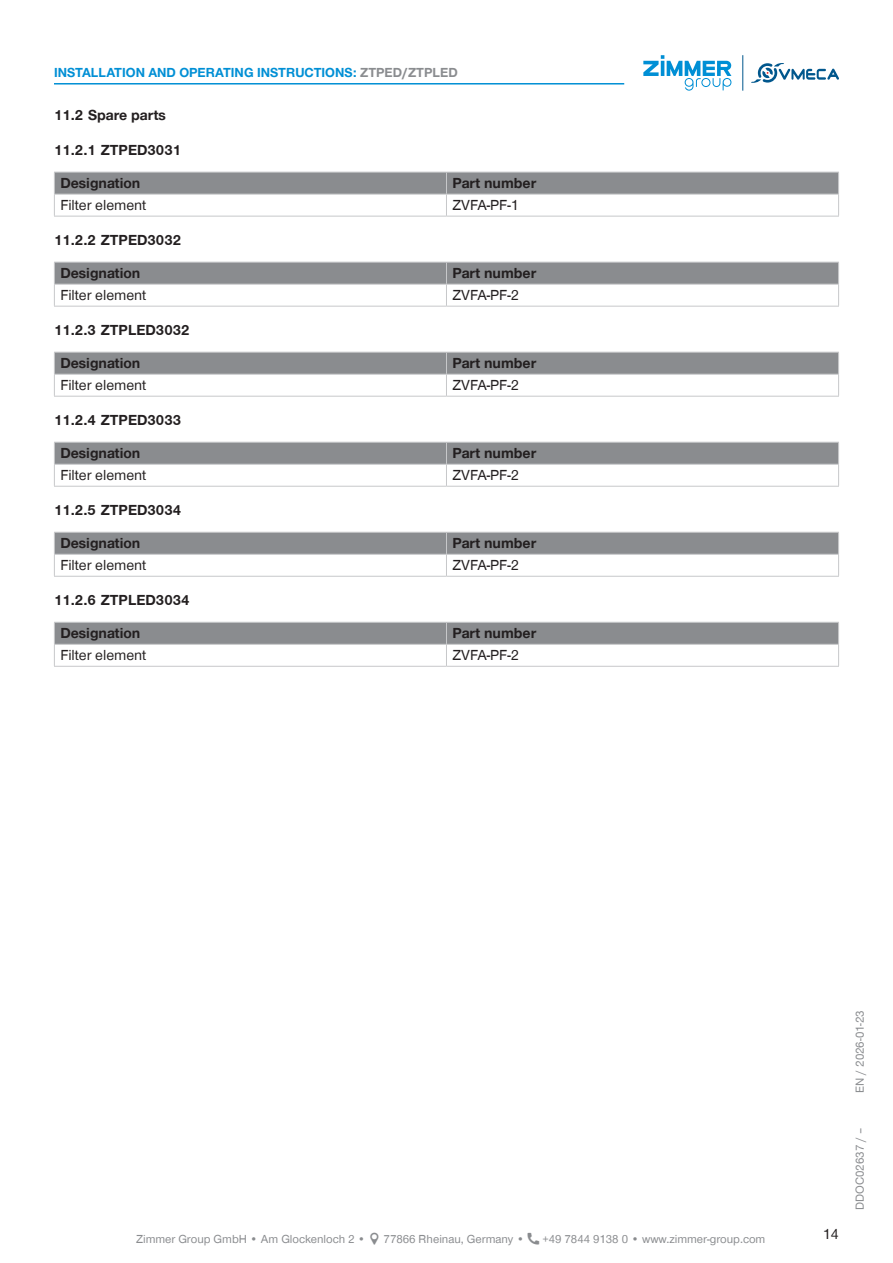
<style>
.page{position:relative;width:893px;height:1263px;background:#fff}
.page>*{position:absolute;margin:0;border:0;box-sizing:border-box;transform-origin:0 0}
.CB_AF_TD-Text{font:15px "Zimmer Group Sans Global";color:#231f20}
.CB_AF_TD-Tabelle-linksbuendig{font:700 15px "Zimmer Group Sans Global";color:#231f20}
.t1{font:700 15px "Zimmer Group Sans";color:#231f20}
.t2{font:15px "Zimmer Group Sans";color:#231f20}
.t3{font:700 13.5px "Zimmer Group Sans Global";color:#008fd5}
.t4{font:12px "Zimmer Group Sans Global";color:#8a8c8f}
.t5{font:12px "Zimmer Group Sans";color:#8a8c8f}
.s1{color:#8a8c8f}
</style>
<div class="page">
<svg style="left:643px;top:55px;width:88px;height:36px"></svg>
<hr style="left:742px;top:55px;width:1px;height:36px;background:#01578d">
<svg style="left:751px;top:63px;width:88px;height:20px"></svg>
<hr style="left:54px;top:83px;width:570px;height:2px;background:#008fd5">
<svg style="left:54px;top:172px;width:785px;height:44px"></svg>
<hr style="left:54px;top:216px;width:392px;height:1px;background:#c7c8ca">
<hr style="left:446px;top:216px;width:393px;height:1px;background:#c7c8ca">
<svg style="left:54px;top:262px;width:785px;height:44px"></svg>
<hr style="left:54px;top:306px;width:392px;height:1px;background:#c7c8ca">
<hr style="left:446px;top:306px;width:393px;height:1px;background:#c7c8ca">
<svg style="left:54px;top:352px;width:785px;height:44px"></svg>
<hr style="left:54px;top:396px;width:392px;height:1px;background:#c7c8ca">
<hr style="left:446px;top:396px;width:393px;height:1px;background:#c7c8ca">
<svg style="left:54px;top:442px;width:785px;height:44px"></svg>
<hr style="left:54px;top:486px;width:392px;height:1px;background:#c7c8ca">
<hr style="left:446px;top:486px;width:393px;height:1px;background:#c7c8ca">
<svg style="left:54px;top:532px;width:785px;height:44px"></svg>
<hr style="left:54px;top:576px;width:392px;height:1px;background:#c7c8ca">
<hr style="left:446px;top:576px;width:393px;height:1px;background:#c7c8ca">
<svg style="left:54px;top:622px;width:785px;height:44px"></svg>
<hr style="left:54px;top:666px;width:392px;height:1px;background:#c7c8ca">
<hr style="left:446px;top:666px;width:393px;height:1px;background:#c7c8ca">
<p class="t3" style="left:54px;top:65px;width:405px">INSTALLATION AND OPERATING INSTRUCTIONS: <span class="s1">ZTPED/ZTPLED</span></p>
<p class="t1" style="left:54px;top:105px;width:113px">11.2 Spare parts</p>
<p class="t1" style="left:54px;top:140px;width:129px">11.2.1 ZTPED3031</p>
<p class="CB_AF_TD-Tabelle-linksbuendig" style="left:60px;top:174px;width:81px">Designation</p>
<p class="CB_AF_TD-Tabelle-linksbuendig" style="left:452px;top:174px;width:85px">Part number</p>
<p class="CB_AF_TD-Text" style="left:60px;top:196px;width:88px">Filter element</p>
<p class="CB_AF_TD-Text" style="left:452px;top:196px;width:68px">ZVFA-PF-1</p>
<p class="t1" style="left:54px;top:230px;width:129px">11.2.2 ZTPED3032</p>
<p class="CB_AF_TD-Tabelle-linksbuendig" style="left:60px;top:264px;width:81px">Designation</p>
<p class="CB_AF_TD-Tabelle-linksbuendig" style="left:452px;top:264px;width:85px">Part number</p>
<p class="CB_AF_TD-Text" style="left:60px;top:286px;width:88px">Filter element</p>
<p class="CB_AF_TD-Text" style="left:452px;top:286px;width:68px">ZVFA-PF-2</p>
<p class="t1" style="left:54px;top:320px;width:137px">11.2.3 ZTPLED3032</p>
<p class="CB_AF_TD-Tabelle-linksbuendig" style="left:60px;top:354px;width:81px">Designation</p>
<p class="CB_AF_TD-Tabelle-linksbuendig" style="left:452px;top:354px;width:85px">Part number</p>
<p class="CB_AF_TD-Text" style="left:60px;top:376px;width:88px">Filter element</p>
<p class="CB_AF_TD-Text" style="left:452px;top:376px;width:68px">ZVFA-PF-2</p>
<p class="t1" style="left:54px;top:410px;width:129px">11.2.4 ZTPED3033</p>
<p class="CB_AF_TD-Tabelle-linksbuendig" style="left:60px;top:444px;width:81px">Designation</p>
<p class="CB_AF_TD-Tabelle-linksbuendig" style="left:452px;top:444px;width:85px">Part number</p>
<p class="CB_AF_TD-Text" style="left:60px;top:466px;width:88px">Filter element</p>
<p class="CB_AF_TD-Text" style="left:452px;top:466px;width:68px">ZVFA-PF-2</p>
<p class="t1" style="left:54px;top:500px;width:129px">11.2.5 ZTPED3034</p>
<p class="CB_AF_TD-Tabelle-linksbuendig" style="left:60px;top:534px;width:81px">Designation</p>
<p class="CB_AF_TD-Tabelle-linksbuendig" style="left:452px;top:534px;width:85px">Part number</p>
<p class="CB_AF_TD-Text" style="left:60px;top:556px;width:88px">Filter element</p>
<p class="CB_AF_TD-Text" style="left:452px;top:556px;width:68px">ZVFA-PF-2</p>
<p class="t1" style="left:54px;top:590px;width:137px">11.2.6 ZTPLED3034</p>
<p class="CB_AF_TD-Tabelle-linksbuendig" style="left:60px;top:624px;width:81px">Designation</p>
<p class="CB_AF_TD-Tabelle-linksbuendig" style="left:452px;top:624px;width:85px">Part number</p>
<p class="CB_AF_TD-Text" style="left:60px;top:646px;width:88px">Filter element</p>
<p class="CB_AF_TD-Text" style="left:452px;top:646px;width:68px">ZVFA-PF-2</p>
<p class="t4" style="left:136px;top:1232px;width:231px">Zimmer Group GmbH • Am Glockenloch 2 •</p>
<p class="t4" style="left:384px;top:1232px;width:142px">77866 Rheinau, Germany •</p>
<p class="t4" style="left:542px;top:1232px;width:225px">+49 7844 9138 0 • www.zimmer-group.com</p>
<p class="t2" style="left:823px;top:1224px;width:17px">14</p>
<p class="t5" style="left:852px;top:1093px;width:84px;rotate:-90deg">EN / 2026-01-23</p>
<p class="t5" style="left:852px;top:1210px;width:84px;rotate:-90deg">DDOC02637 / –</p>
</div>
